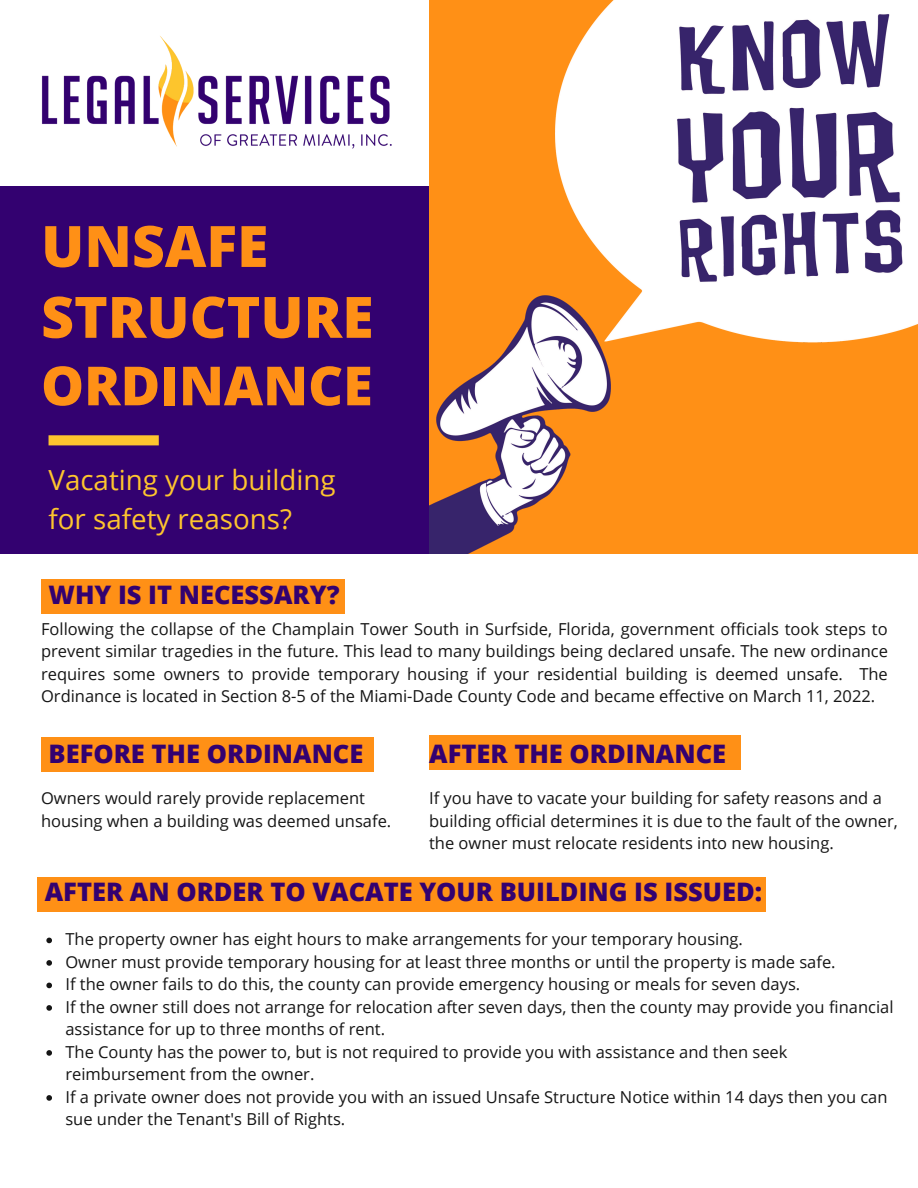
<style>
.page{position:relative;width:918px;height:1188px;background:#fff}
.page>*{position:absolute;margin:0;border:0;box-sizing:border-box;transform-origin:0 0}
.t1{font:800 57.15px/70.8px "Open Sans";color:#ff9016}
.t2{font:800 54px "Open Sans";color:#ff9016}
.t3{font:27.75px/38.2px "Open Sans";color:#fec52e}
.t4{font:800 25.5px "Open Sans";color:#330170}
.t5{font:16.5px/22.5px "Open Sans";color:#151515}
</style>
<div class="page">
<img style="left:41px;top:36px;width:351px;height:113px">
<div style="left:41px;top:579px;width:304px;height:35px;background:#ff9016"></div>
<div style="left:41px;top:737px;width:333px;height:35px;background:#ff9016"></div>
<div style="left:37px;top:877px;width:729px;height:35px;background:#ff9016"></div>
<div style="left:429px;top:736px;width:312px;height:34px;background:#ff9016"></div>
<img style="left:429px;top:0;width:489px;height:554px">
<div style="left:0;top:186px;width:429px;height:368px;background:#330170"></div>
<div style="left:49px;top:435px;width:110px;height:10px;background:#fec52e"></div>
<svg style="left:46px;top:938px;width:6px;height:5px"></svg>
<svg style="left:46px;top:960px;width:6px;height:6px"></svg>
<svg style="left:46px;top:983px;width:6px;height:5px"></svg>
<svg style="left:46px;top:1005px;width:6px;height:6px"></svg>
<svg style="left:46px;top:1050px;width:6px;height:6px"></svg>
<svg style="left:46px;top:1095px;width:6px;height:6px"></svg>
<h1 class="t1" style="left:41px;top:209px;width:334px">UNSAFE<br>STRUCTURE</h1>
<h2 class="t2" style="left:41px;top:348px;width:333px">ORDINANCE</h2>
<h3 class="t3" style="left:49px;top:461px;width:288px">Vacating your building for safety reasons?</h3>
<h3 class="t4" style="left:49px;top:576px;width:293px">WHY IS IT NECESSARY?</h3>
<p class="t5" style="left:41px;top:617px;width:848px;text-align:justify">Following the collapse of the Champlain Tower South in Surfside, Florida, government officials took steps to prevent similar tragedies in the future. This lead to many buildings being declared unsafe. The new ordinance requires some owners to provide temporary housing if your residential building is deemed unsafe. The Ordinance is located in Section 8-5 of the Miami-Dade County Code and became effective on March 11, 2022.</p>
<h3 class="t4" style="left:49px;top:736px;width:316px">BEFORE THE ORDINANCE</h3>
<h3 class="t4" style="left:429px;top:736px;width:299px">AFTER THE ORDINANCE</h3>
<p class="t5" style="left:41px;top:787px;width:352px">Owners would rarely provide replacement housing when a building was deemed unsafe.</p>
<p class="t5" style="left:429px;top:787px;width:470px">If you have to vacate your building for safety reasons and a building official determines it is due to the fault of the owner, the owner must relocate residents into new housing.</p>
<h3 class="t4" style="left:45px;top:874px;width:719px">AFTER AN ORDER TO VACATE YOUR BUILDING IS ISSUED:</h3>
<p class="t5" style="left:65px;top:928px;width:830px">The property owner has eight hours to make arrangements for your temporary housing.<br>Owner must provide temporary housing for at least three months or until the property is made safe.<br>If the owner fails to do this, the county can provide emergency housing or meals for seven days.<br>If the owner still does not arrange for relocation after seven days, then the county may provide you financial assistance for up to three months of rent.<br>The County has the power to, but is not required to provide you with assistance and then seek reimbursement from the owner.<br>If a private owner does not provide you with an issued Unsafe Structure Notice within 14 days then you can sue under the Tenant's Bill of Rights.</p>
</div>
